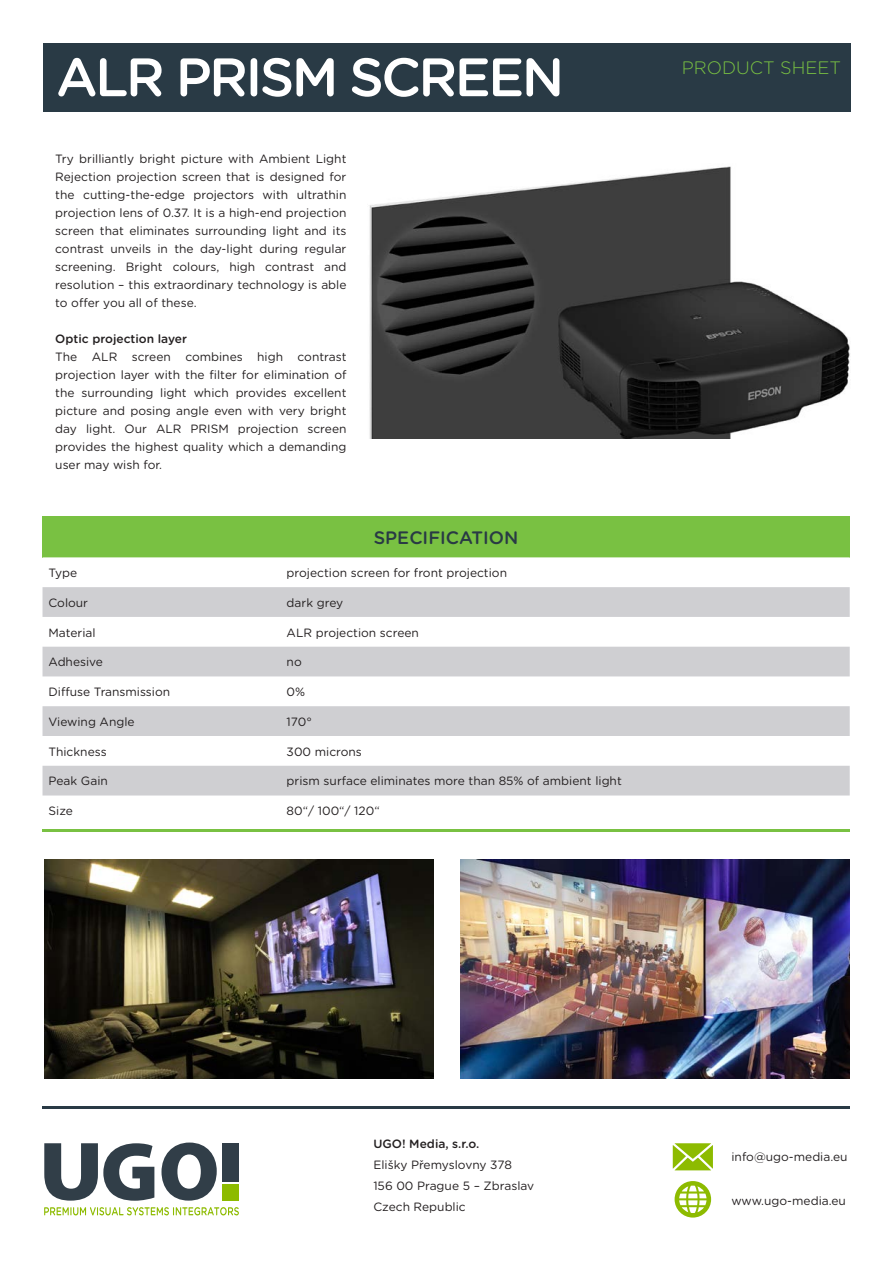
<style>
.page{position:relative;width:893px;height:1263px;background:#fff}
.page>*{position:absolute;margin:0;border:0;box-sizing:border-box;transform-origin:0 0}
.t1{font:500 54px "Gotham Rounded";letter-spacing:-.05em;color:#fff}
.t2{font:500 18px "Gotham Rounded";color:#293a45}
.t3{font:300 18px "Gotham Rounded";color:#79c142}
.t4{font:12px/18px "Gotham Rounded";color:#231f20;text-align:justify}
.t5{font:500 12px "Gotham Rounded";color:#231f20}
</style>
<div class="page">
<div style="left:43px;top:43px;width:807px;height:69px;background:#293a45"></div>
<img style="left:369px;top:166px;width:481px;height:272px">
<div style="left:43px;top:516px;width:807px;height:41px;background:#79c142"></div>
<svg style="left:43px;top:557px;width:807px;height:239px"></svg>
<svg style="left:43px;top:587px;width:807px;height:208px;fill:#cfcfd2"></svg>
<img style="left:44px;top:859px;width:390px;height:220px">
<img style="left:460px;top:859px;width:390px;height:220px">
<hr style="left:43px;top:1107px;width:807px;height:2px;background:#293a45">
<svg style="left:44px;top:1207px;width:195px;height:8px"></svg>
<div style="left:222px;top:1184px;width:17px;height:16px;background:#8dbb00"></div>
<svg style="left:44px;top:1142px;width:173px;height:59px"></svg>
<div style="left:222px;top:1143px;width:17px;height:39px;background:#313e48"></div>
<hr style="left:43px;top:830px;width:807px;height:2px;background:#79c142">
<svg style="left:673px;top:1143px;width:40px;height:27px"></svg>
<svg style="left:675px;top:1181px;width:36px;height:36px"></svg>
<p class="t1" style="left:56px;top:39px;width:510px">ALR PRISM SCREEN</p>
<p class="t4" style="left:55px;top:150px;width:293px">Try brilliantly bright picture with Ambient Light Rejection projection screen that is designed for the cutting-the-edge projectors with ultrathin projection lens of 0.37. It is a high-end projection screen that eliminates surrounding light and its contrast unveils in the day-light during regular screening. Bright colours, high contrast and resolution – this extraordinary technology is able to offer you all of these.</p>
<p class="t5" style="left:55px;top:331px;width:133px">Optic projection layer</p>
<p class="t4" style="left:55px;top:348px;width:293px">The ALR screen combines high contrast projection layer with the filter for elimination of the surrounding light which provides excellent picture and posing angle even with very bright day light. Our ALR PRISM projection screen provides the highest quality which a demanding user may wish for.</p>
<p class="t2" style="left:374px;top:524px;width:146px">SPECIFICATION</p>
<p class="t4" style="left:49px;top:563px;width:30px">Type</p>
<p class="t4" style="left:287px;top:563px;width:222px">projection screen for front projection</p>
<p class="t4" style="left:49px;top:593px;width:41px">Colour</p>
<p class="t4" style="left:287px;top:593px;width:58px">dark grey</p>
<p class="t4" style="left:49px;top:623px;width:49px">Material</p>
<p class="t4" style="left:287px;top:623px;width:134px">ALR projection screen</p>
<p class="t4" style="left:49px;top:653px;width:56px">Adhesive</p>
<p class="t4" style="left:287px;top:653px;width:17px">no</p>
<p class="t4" style="left:49px;top:682px;width:123px">Diffuse Transmission</p>
<p class="t4" style="left:287px;top:682px;width:20px">0%</p>
<p class="t4" style="left:49px;top:712px;width:88px">Viewing Angle</p>
<p class="t4" style="left:287px;top:712px;width:27px">170°</p>
<p class="t4" style="left:49px;top:742px;width:60px">Thickness</p>
<p class="t4" style="left:287px;top:742px;width:77px">300 microns</p>
<p class="t4" style="left:49px;top:772px;width:61px">Peak Gain</p>
<p class="t4" style="left:287px;top:772px;width:337px">prism surface eliminates more than 85% of ambient light</p>
<p class="t4" style="left:49px;top:801px;width:26px">Size</p>
<p class="t4" style="left:287px;top:801px;width:95px">80“/ 100“/ 120“</p>
<p class="t3" style="left:682px;top:56px;width:161px">PRODUCT SHEET</p>
<p class="t5" style="left:373px;top:1135px;width:107px">UGO! Media, s.r.o.</p>
<p class="t4" style="left:373px;top:1155px;width:140px">Elišky Přemyslovny 378</p>
<p class="t4" style="left:373px;top:1176px;width:162px">156 00 Prague 5 – Zbraslav</p>
<p class="t4" style="left:373px;top:1197px;width:94px">Czech Republic</p>
<p class="t4" style="left:731px;top:1147px;width:118px">info@ugo-media.eu</p>
<p class="t4" style="left:731px;top:1191px;width:116px">www.ugo-media.eu</p>
</div>
